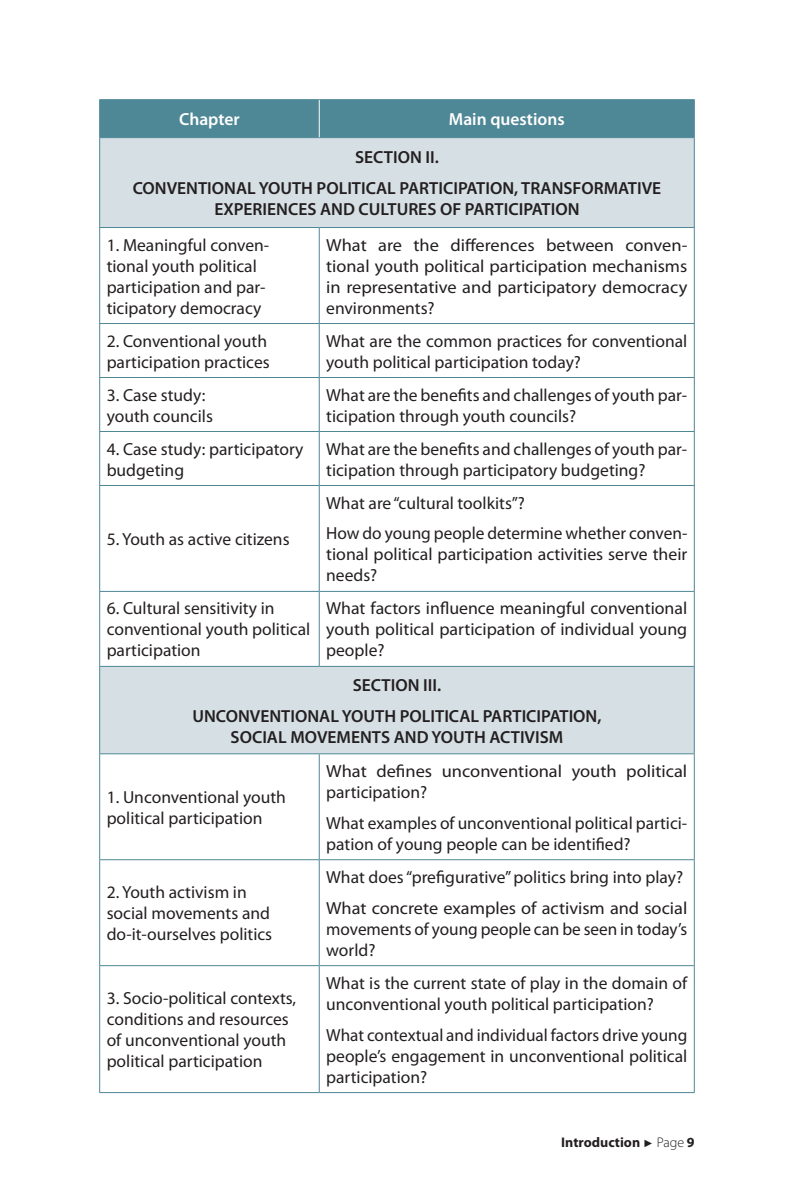
<style>
.page{position:relative;width:794px;height:1191px;background:#fff}
.page>*{position:absolute;margin:0;border:0;box-sizing:border-box;transform-origin:0 0}
.table_text{font:17.5px/21px "Myriad Pro";color:#231f20}
.table_text-2{font:17.5px/21px "Myriad Pro";color:#231f20;text-align:justify;scale:1.05 1}
.table_text_centre{font:600 17.5px/21px "Myriad Pro";color:#231f20;text-align:center}
.table_text_centre-2{font:600 17.5px "Myriad Pro";color:#fff}
.t1{font:700 14px "Myriad Pro";color:#231f20}
.s1{font-family:"Arial";font-weight:400;font-size:10.5px}
.s2{font-weight:300}
</style>
<div class="page">
<div style="left:100px;top:100px;width:594px;height:37px;background:#4e8796"></div>
<svg style="left:100px;top:138px;width:594px;height:615px"></svg>
<hr style="left:99px;top:99px;width:220px;height:1px;background:#4e8796">
<hr style="left:99px;top:100px;width:1px;height:37px;background:#4e8796">
<hr style="left:319px;top:99px;width:375px;height:1px;background:#4e8796">
<hr style="left:694px;top:100px;width:1px;height:37px;background:#4e8796">
<hr style="left:99px;top:137px;width:220px;height:1px;background:#4e8796">
<hr style="left:99px;top:138px;width:1px;height:89px;background:#4e8796">
<hr style="left:319px;top:137px;width:375px;height:1px;background:#4e8796">
<hr style="left:694px;top:138px;width:1px;height:89px;background:#4e8796">
<hr style="left:99px;top:227px;width:220px;height:1px;background:#4e8796">
<hr style="left:99px;top:228px;width:1px;height:95px;background:#4e8796">
<hr style="left:319px;top:227px;width:375px;height:1px;background:#4e8796">
<hr style="left:319px;top:228px;width:1px;height:95px;background:#4e8796">
<hr style="left:694px;top:228px;width:1px;height:95px;background:#4e8796">
<hr style="left:99px;top:323px;width:220px;height:1px;background:#4e8796">
<hr style="left:99px;top:324px;width:1px;height:53px;background:#4e8796">
<hr style="left:319px;top:323px;width:375px;height:1px;background:#4e8796">
<hr style="left:319px;top:324px;width:1px;height:53px;background:#4e8796">
<hr style="left:694px;top:324px;width:1px;height:53px;background:#4e8796">
<hr style="left:99px;top:377px;width:220px;height:1px;background:#4e8796">
<hr style="left:99px;top:378px;width:1px;height:53px;background:#4e8796">
<hr style="left:319px;top:377px;width:375px;height:1px;background:#4e8796">
<hr style="left:319px;top:378px;width:1px;height:53px;background:#4e8796">
<hr style="left:694px;top:378px;width:1px;height:53px;background:#4e8796">
<hr style="left:99px;top:431px;width:220px;height:1px;background:#4e8796">
<hr style="left:99px;top:432px;width:1px;height:53px;background:#4e8796">
<hr style="left:319px;top:431px;width:375px;height:1px;background:#4e8796">
<hr style="left:319px;top:432px;width:1px;height:53px;background:#4e8796">
<hr style="left:694px;top:432px;width:1px;height:53px;background:#4e8796">
<hr style="left:99px;top:485px;width:220px;height:1px;background:#4e8796">
<hr style="left:99px;top:486px;width:1px;height:105px;background:#4e8796">
<hr style="left:319px;top:485px;width:375px;height:1px;background:#4e8796">
<hr style="left:319px;top:486px;width:1px;height:105px;background:#4e8796">
<hr style="left:694px;top:486px;width:1px;height:105px;background:#4e8796">
<hr style="left:99px;top:591px;width:220px;height:1px;background:#4e8796">
<hr style="left:99px;top:592px;width:1px;height:74px;background:#4e8796">
<hr style="left:319px;top:591px;width:375px;height:1px;background:#4e8796">
<hr style="left:319px;top:592px;width:1px;height:74px;background:#4e8796">
<hr style="left:694px;top:592px;width:1px;height:74px;background:#4e8796">
<hr style="left:99px;top:666px;width:220px;height:1px;background:#4e8796">
<hr style="left:99px;top:667px;width:1px;height:86px;background:#4e8796">
<hr style="left:319px;top:666px;width:375px;height:1px;background:#4e8796">
<hr style="left:694px;top:667px;width:1px;height:86px;background:#4e8796">
<hr style="left:99px;top:753px;width:220px;height:1px;background:#4e8796">
<hr style="left:99px;top:754px;width:1px;height:105px;background:#4e8796">
<hr style="left:319px;top:753px;width:375px;height:1px;background:#4e8796">
<hr style="left:319px;top:754px;width:1px;height:105px;background:#4e8796">
<hr style="left:694px;top:754px;width:1px;height:105px;background:#4e8796">
<hr style="left:99px;top:859px;width:220px;height:1px;background:#4e8796">
<hr style="left:99px;top:860px;width:1px;height:105px;background:#4e8796">
<hr style="left:319px;top:859px;width:375px;height:1px;background:#4e8796">
<hr style="left:319px;top:860px;width:1px;height:105px;background:#4e8796">
<hr style="left:694px;top:860px;width:1px;height:105px;background:#4e8796">
<hr style="left:99px;top:965px;width:220px;height:1px;background:#4e8796">
<hr style="left:99px;top:966px;width:1px;height:126px;background:#4e8796">
<hr style="left:319px;top:965px;width:375px;height:1px;background:#4e8796">
<hr style="left:319px;top:966px;width:1px;height:126px;background:#4e8796">
<hr style="left:694px;top:966px;width:1px;height:126px;background:#4e8796">
<hr style="left:99px;top:1092px;width:220px;height:1px;background:#4e8796">
<hr style="left:319px;top:1092px;width:375px;height:1px;background:#4e8796">
<hr style="left:319px;top:100px;width:1px;height:37px;background:#fff">
<p class="table_text_centre-2" style="left:179px;top:108px;width:62px">Chapter</p>
<p class="table_text_centre-2" style="left:449px;top:108px;width:117px">Main questions</p>
<p class="table_text_centre" style="left:355px;top:146px;width:85px">SECTION II.</p>
<p class="table_text_centre" style="left:133px;top:177px;width:530px">CONVENTIONAL YOUTH POLITICAL PARTICIPATION, TRANSFORMATIVE<br>EXPERIENCES AND CULTURES OF PARTICIPATION</p>
<p class="table_text" style="left:107px;top:234px;width:164px">1. Meaningful conven&shy;tional youth political participation and par&shy;ticipatory democracy</p>
<p class="table_text-2" style="left:326px;top:234px;width:345px">What are the differences between conven&shy;tional youth political participation mechanisms in representative and participatory democracy environments?</p>
<p class="table_text" style="left:107px;top:330px;width:165px">2. Conventional youth participation practices</p>
<p class="table_text" style="left:326px;top:330px;width:362px">What are the common practices for conventional youth political participation today?</p>
<p class="table_text" style="left:107px;top:384px;width:108px">3. Case study: youth councils</p>
<p class="table_text" style="left:326px;top:384px;width:362px">What are the benefits and challenges of youth par&shy;ticipation through youth councils?</p>
<p class="table_text" style="left:107px;top:438px;width:198px">4. Case study: participatory budgeting</p>
<p class="table_text" style="left:326px;top:438px;width:362px">What are the benefits and challenges of youth par&shy;ticipation through participatory budgeting?</p>
<p class="table_text" style="left:107px;top:528px;width:184px">5. Youth as active citizens</p>
<p class="table_text" style="left:326px;top:492px;width:200px">What are “cultural toolkits”?</p>
<p class="table_text" style="left:326px;top:523px;width:362px;text-align:justify">How do young people determine whether conven&shy;tional political participation activities serve their needs?</p>
<p class="table_text" style="left:107px;top:598px;width:205px">6. Cultural sensitivity in conventional youth political participation</p>
<p class="table_text" style="left:326px;top:598px;width:362px;text-align:justify">What factors influence meaningful conventional youth political participation of individual young people?</p>
<p class="table_text_centre" style="left:353px;top:674px;width:90px">SECTION III.</p>
<p class="table_text_centre" style="left:192px;top:705px;width:411px">UNCONVENTIONAL YOUTH POLITICAL PARTICIPATION,<br>SOCIAL MOVEMENTS AND YOUTH ACTIVISM</p>
<p class="table_text" style="left:107px;top:786px;width:181px">1. Unconventional youth political participation</p>
<p class="table_text" style="left:107px;top:881px;width:167px">2. Youth activism in social movements and do-it-ourselves politics</p>
<p class="table_text" style="left:107px;top:987px;width:191px">3. Socio-political contexts, conditions and resources of unconventional youth political participation</p>
<p class="table_text-2" style="left:326px;top:760px;width:345px">What defines unconventional youth political participation?</p>
<p class="table_text" style="left:326px;top:812px;width:362px">What examples of unconventional political partici&shy;pation of young people can be identified?</p>
<p class="table_text" style="left:326px;top:866px;width:358px">What does “prefigurative” politics bring into play?</p>
<p class="table_text-2" style="left:326px;top:897px;width:345px">What concrete examples of activism and social movements of young people can be seen in today’s world?</p>
<p class="table_text" style="left:326px;top:972px;width:362px">What is the current state of play in the domain of unconventional youth political participation?</p>
<p class="table_text" style="left:326px;top:1024px;width:362px;text-align:justify">What contextual and individual factors drive young people’s engagement in unconventional political participation?</p>
<p class="t1" style="left:561px;top:1132px;width:135px">Introduction <span class="s1">►</span> <span class="s2">Page</span> 9</p>
</div>
